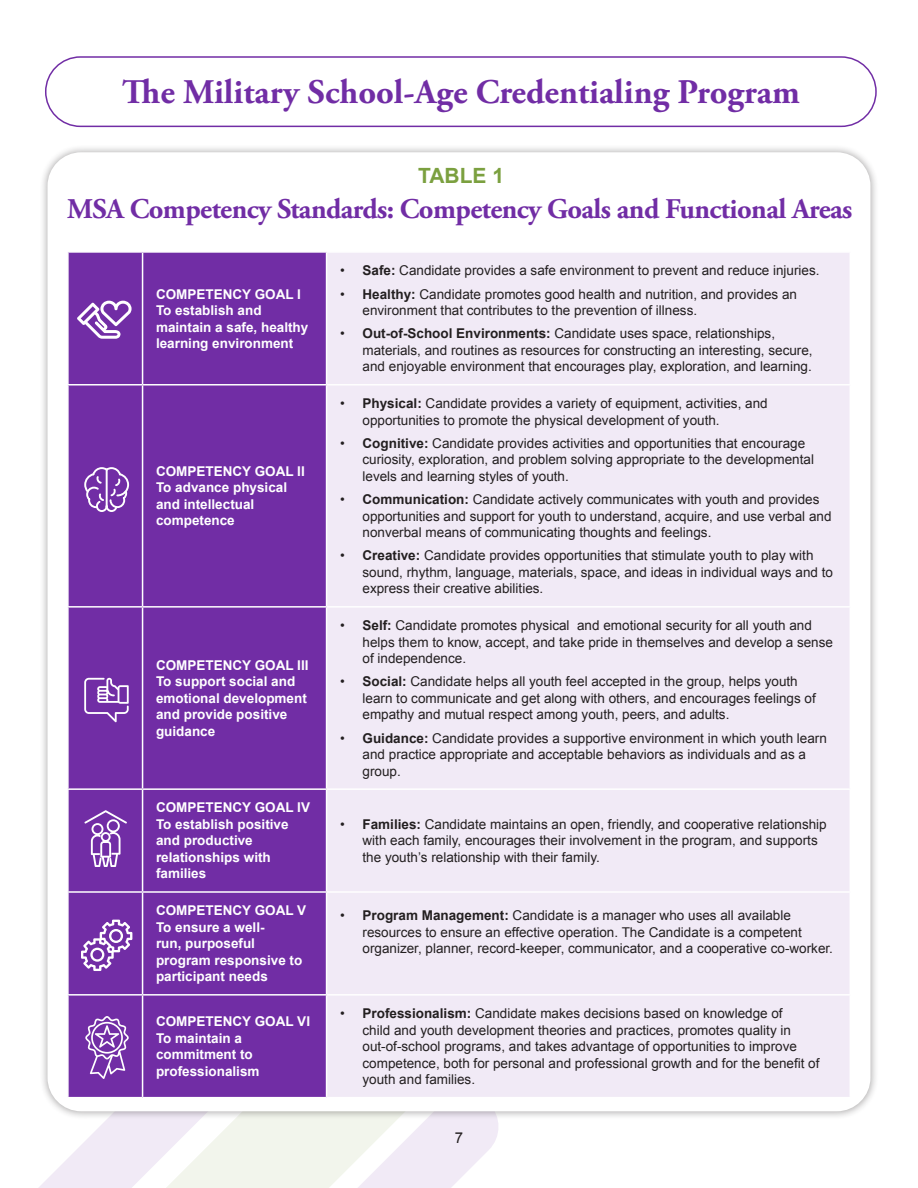
<style>
.page{position:relative;width:918px;height:1188px;background:#fff}
.page>*{position:absolute;margin:0;border:0;box-sizing:border-box;transform-origin:0 0}
.Super_A_Head_-_Purpl{font:700 34.5px "Adobe Garamond Pro";color:#712da5}
.Heading_1_Purple{font:700 28.5px "Adobe Garamond Pro";letter-spacing:-.02em;color:#712da5}
.Heading_2{font:700 21px "Arial";color:#7ba03f}
.t1{font:15px "Arial";color:#231f20}
.Bullets{font:13.5px/16.5px "Arial";color:#231f20}
.t2{font:700 13.5px/16.5px "Arial";color:#fff}
.s1{font-weight:700}
</style>
<div class="page">
<svg style="left:360px;top:1120px;width:138px;height:68px;fill:#f1eaf6"></svg>
<svg style="left:39px;top:1120px;width:321px;height:68px"></svg>
<div style="left:45px;top:56px;width:832px;height:71px;border:2px solid #712da5;border-radius:35px"></div>
<div style="left:39px;top:144px;width:840px;height:976px;background:#231f20;opacity:.4"></div>
<div style="left:48px;top:152px;width:822px;height:959px;background:#fff;border-radius:34px"></div>
<div style="left:69px;top:253px;width:257px;height:844px;background:#712da5"></div>
<div style="left:327px;top:253px;width:523px;height:844px;background:#f1eaf6"></div>
<hr style="left:142px;top:253px;width:1px;height:131px;background:#fff">
<hr style="left:67px;top:384px;width:76px;height:2px;background:#fff">
<hr style="left:143px;top:384px;width:184px;height:2px;background:#fff">
<hr style="left:142px;top:386px;width:1px;height:220px;background:#fff">
<hr style="left:327px;top:384px;width:524px;height:2px;background:#fff">
<hr style="left:67px;top:606px;width:76px;height:2px;background:#fff">
<hr style="left:143px;top:606px;width:184px;height:2px;background:#fff">
<hr style="left:142px;top:608px;width:1px;height:180px;background:#fff">
<hr style="left:327px;top:606px;width:524px;height:2px;background:#fff">
<hr style="left:67px;top:788px;width:76px;height:2px;background:#fff">
<hr style="left:143px;top:788px;width:184px;height:2px;background:#fff">
<hr style="left:142px;top:790px;width:1px;height:101px;background:#fff">
<hr style="left:327px;top:788px;width:524px;height:2px;background:#fff">
<hr style="left:67px;top:891px;width:76px;height:2px;background:#fff">
<hr style="left:143px;top:891px;width:184px;height:2px;background:#fff">
<hr style="left:142px;top:893px;width:1px;height:101px;background:#fff">
<hr style="left:327px;top:891px;width:524px;height:2px;background:#fff">
<hr style="left:67px;top:994px;width:76px;height:2px;background:#fff">
<hr style="left:143px;top:994px;width:184px;height:2px;background:#fff">
<hr style="left:142px;top:996px;width:1px;height:101px;background:#fff">
<hr style="left:327px;top:994px;width:524px;height:2px;background:#fff">
<svg style="left:77px;top:301px;width:55px;height:38px"></svg>
<svg style="left:84px;top:467px;width:45px;height:45px;background:#935fba"></svg>
<svg style="left:84px;top:678px;width:45px;height:44px;background:#9461bb"></svg>
<svg style="left:84px;top:810px;width:44px;height:57px;background:#925fba"></svg>
<svg style="left:81px;top:920px;width:51px;height:51px"></svg>
<svg style="left:85px;top:1016px;width:44px;height:63px;background:#9461bb"></svg>
<p class="Super_A_Head_-_Purpl" style="left:122px;top:72px;width:679px">The Military School-Age Credentialing Program</p>
<p class="Heading_2" style="left:418px;top:162px;width:87px">TABLE 1</p>
<p class="Heading_1_Purple" style="left:67px;top:193px;width:787px">MSA Competency Standards: Competency Goals and Functional Areas</p>
<p class="t2" style="left:156px;top:286px;width:147px">COMPETENCY GOAL I</p>
<p class="t2" style="left:156px;top:302px;width:154px">To establish and maintain a safe, healthy learning environment</p>
<p class="t2" style="left:156px;top:463px;width:150px">COMPETENCY GOAL II</p>
<p class="t2" style="left:156px;top:480px;width:133px">To advance physical and intellectual competence</p>
<p class="t2" style="left:156px;top:657px;width:154px">COMPETENCY GOAL III</p>
<p class="t2" style="left:156px;top:674px;width:152px">To support social and emotional development and provide positive guidance</p>
<p class="Bullets" style="left:340px;top:262px;width:481px">• <span class="s1">Safe:</span> Candidate provides a safe environment to prevent and reduce injuries.</p>
<p class="Bullets" style="left:363px;top:286px;width:436px;text-indent:-22px">• <span class="s1">Healthy:</span> Candidate promotes good health and nutrition, and provides an environment that contributes to the prevention of illness.</p>
<p class="Bullets" style="left:363px;top:325px;width:452px;text-indent:-22px">• <span class="s1">Out-of-School Environments:</span> Candidate uses space, relationships, materials, and routines as resources for constructing an interesting, secure, and enjoyable environment that encourages play, exploration, and learning.</p>
<p class="Bullets" style="left:363px;top:395px;width:407px;text-indent:-22px">• <span class="s1">Physical:</span> Candidate provides a variety of equipment, activities, and opportunities to promote the physical development of youth.</p>
<p class="Bullets" style="left:363px;top:435px;width:453px;text-indent:-22px">• <span class="s1">Cognitive:</span> Candidate provides activities and opportunities that encourage curiosity, exploration, and problem solving appropriate to the developmental levels and learning styles of youth.</p>
<p class="Bullets" style="left:363px;top:491px;width:471px;text-indent:-22px">• <span class="s1">Communication:</span> Candidate actively communicates with youth and provides opportunities and support for youth to understand, acquire, and use verbal and nonverbal means of communicating thoughts and feelings.</p>
<p class="Bullets" style="left:363px;top:547px;width:472px;text-indent:-22px">• <span class="s1">Creative:</span> Candidate provides opportunities that stimulate youth to play with sound, rhythm, language, materials, space, and ideas in individual ways and to express their creative abilities.</p>
<p class="Bullets" style="left:363px;top:617px;width:472px;text-indent:-22px">• <span class="s1">Self:</span> Candidate promotes physical and emotional security for all youth and helps them to know, accept, and take pride in themselves and develop a sense of independence.</p>
<p class="Bullets" style="left:363px;top:674px;width:455px;text-indent:-22px">• <span class="s1">Social:</span> Candidate helps all youth feel accepted in the group, helps youth learn to communicate and get along with others, and encourages feelings of empathy and mutual respect among youth, peers, and adults.</p>
<p class="Bullets" style="left:363px;top:730px;width:466px;text-indent:-22px">• <span class="s1">Guidance:</span> Candidate provides a supportive environment in which youth learn and practice appropriate and acceptable behaviors as individuals and as a group.</p>
<p class="t2" style="left:156px;top:800px;width:156px">COMPETENCY GOAL IV</p>
<p class="t2" style="left:156px;top:816px;width:134px">To establish positive and productive relationships with families</p>
<p class="Bullets" style="left:363px;top:816px;width:466px;text-indent:-22px">• <span class="s1">Families:</span> Candidate maintains an open, friendly, and cooperative relationship with each family, encourages their involvement in the program, and supports the youth’s relationship with their family.</p>
<p class="t2" style="left:156px;top:903px;width:152px">COMPETENCY GOAL V</p>
<p class="t2" style="left:156px;top:919px;width:148px">To ensure a well-<br>run, purposeful program responsive to participant needs</p>
<p class="Bullets" style="left:363px;top:907px;width:472px;text-indent:-22px">• <span class="s1">Program Management:</span> Candidate is a manager who uses all available resources to ensure an effective operation. The Candidate is a competent organizer, planner, record-keeper, communicator, and a cooperative co-worker.</p>
<p class="t2" style="left:156px;top:1014px;width:156px">COMPETENCY GOAL VI</p>
<p class="t2" style="left:156px;top:1030px;width:105px">To maintain a commitment to professionalism</p>
<p class="Bullets" style="left:363px;top:1005px;width:459px;text-indent:-22px">• <span class="s1">Professionalism:</span> Candidate makes decisions based on knowledge of<br>child and youth development theories and practices, promotes quality in out-of-school programs, and takes advantage of opportunities to improve competence, both for personal and professional growth and for the benefit of youth and families.</p>
<p class="t1" style="left:455px;top:1128px;width:10px">7</p>
</div>
